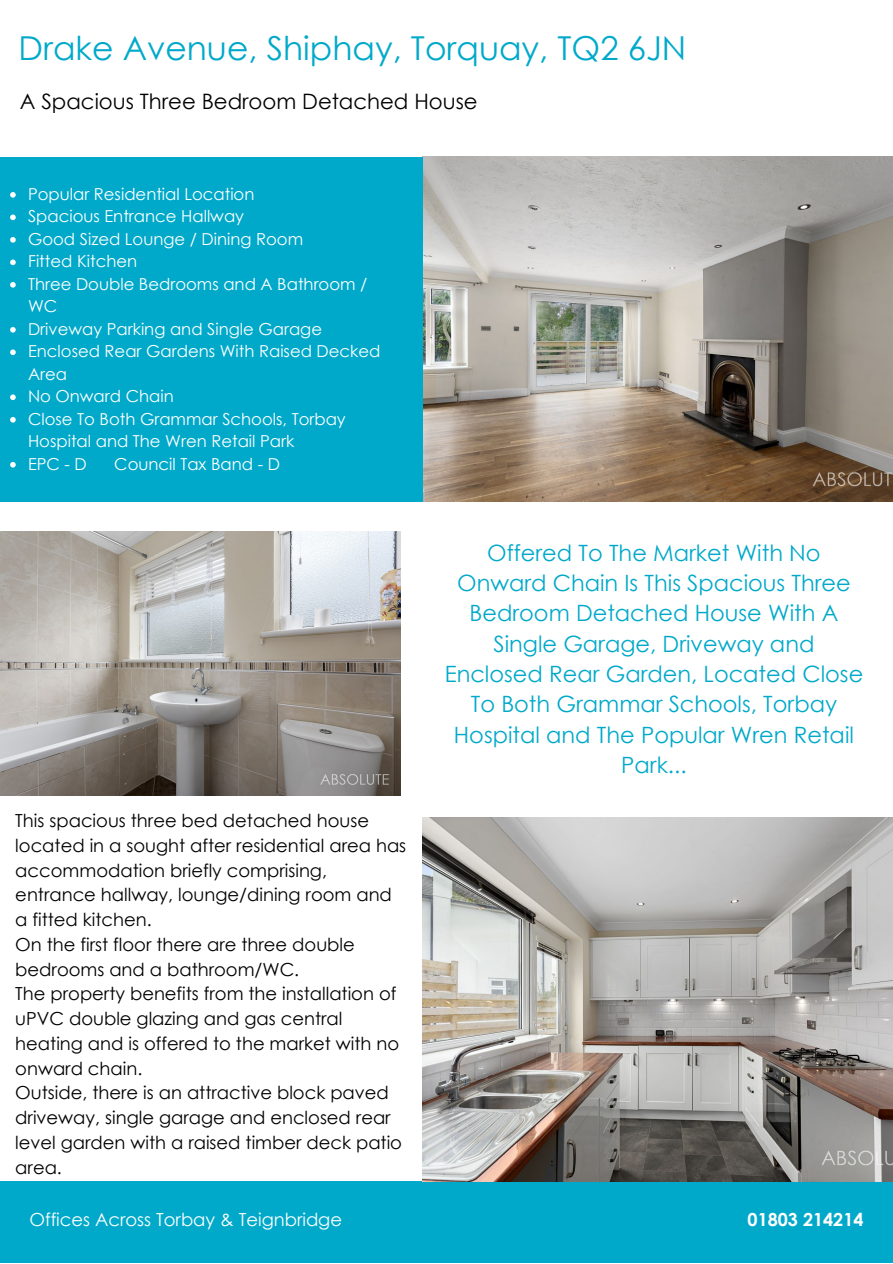
<style>
.page{position:relative;width:893px;height:1264px;background:#fff}
.page>*{position:absolute;margin:0;border:0;box-sizing:border-box;transform-origin:0 0}
.t1{font:33px "Century Gothic";color:#00a9ca}
.t2{font:22.5px/30.3px "Century Gothic";color:#00a9ca;text-align:center}
.t3{font:21.3px "Century Gothic";color:#000}
.t4{font:18px/24.8px "Century Gothic";color:#000}
.t5{font:18px "Century Gothic";color:#fff}
.t6{font:700 18px "Century Gothic";color:#fff}
.t7{font:16.5px/22.5px "Century Gothic";color:#fff}
</style>
<div class="page">
<img style="left:423px;top:157px;width:469px;height:344px">
<div style="left:0;top:1181px;width:892px;height:81px;background:#00a9ca"></div>
<div style="left:0;top:157px;width:423px;height:344px;background:#00a9ca"></div>
<img style="left:0;top:531px;width:400px;height:264px">
<img style="left:423px;top:817px;width:469px;height:364px">
<svg style="left:10px;top:192px;width:6px;height:6px"></svg>
<svg style="left:10px;top:214px;width:6px;height:6px"></svg>
<svg style="left:10px;top:237px;width:6px;height:6px"></svg>
<svg style="left:10px;top:259px;width:6px;height:6px"></svg>
<svg style="left:10px;top:282px;width:6px;height:5px"></svg>
<svg style="left:10px;top:327px;width:6px;height:5px"></svg>
<svg style="left:10px;top:349px;width:6px;height:6px"></svg>
<svg style="left:10px;top:394px;width:6px;height:6px"></svg>
<svg style="left:10px;top:417px;width:6px;height:5px"></svg>
<svg style="left:10px;top:462px;width:6px;height:5px"></svg>
<h1 class="t1" style="left:19px;top:27px;width:669px">Drake Avenue, Shiphay, Torquay, TQ2 6JN</h1>
<p class="t3" style="left:20px;top:87px;width:459px">A Spacious Three Bedroom Detached House</p>
<p class="t7" style="left:28px;top:182px;width:354px">Popular Residential Location<br>Spacious Entrance Hallway<br>Good Sized Lounge / Dining Room<br>Fitted Kitchen<br>Three Double Bedrooms and A Bathroom /<br>WC<br>Driveway Parking and Single Garage<br>Enclosed Rear Gardens With Raised Decked<br>Area<br>No Onward Chain<br>Close To Both Grammar Schools, Torbay<br>Hospital and The Wren Retail Park<br>EPC - D</p>
<p class="t7" style="left:114px;top:452px;width:167px">Council Tax Band - D</p>
<p class="t4" style="left:15px;top:807px;width:392px">This spacious three bed detached house located in a sought after residential area has accommodation briefly comprising, entrance hallway, lounge/dining room and a fitted kitchen.<br>On the first floor there are three double bedrooms and a bathroom/WC.<br>The property benefits from the installation of uPVC double glazing and gas central heating and is offered to the market with no onward chain.<br>Outside, there is an attractive block paved driveway, single garage and enclosed rear level garden with a raised timber deck patio area.</p>
<p class="t2" style="left:444px;top:536px;width:420px">Offered To The Market With No<br>Onward Chain Is This Spacious Three<br>Bedroom Detached House With A<br>Single Garage, Driveway and<br>Enclosed Rear Garden, Located Close<br>To Both Grammar Schools, Torbay<br>Hospital and The Popular Wren Retail<br>Park...</p>
<p class="t5" style="left:29px;top:1208px;width:314px">Offices Across Torbay &amp; Teignbridge</p>
<p class="t6" style="left:747px;top:1208px;width:117px">01803 214214</p>
</div>
